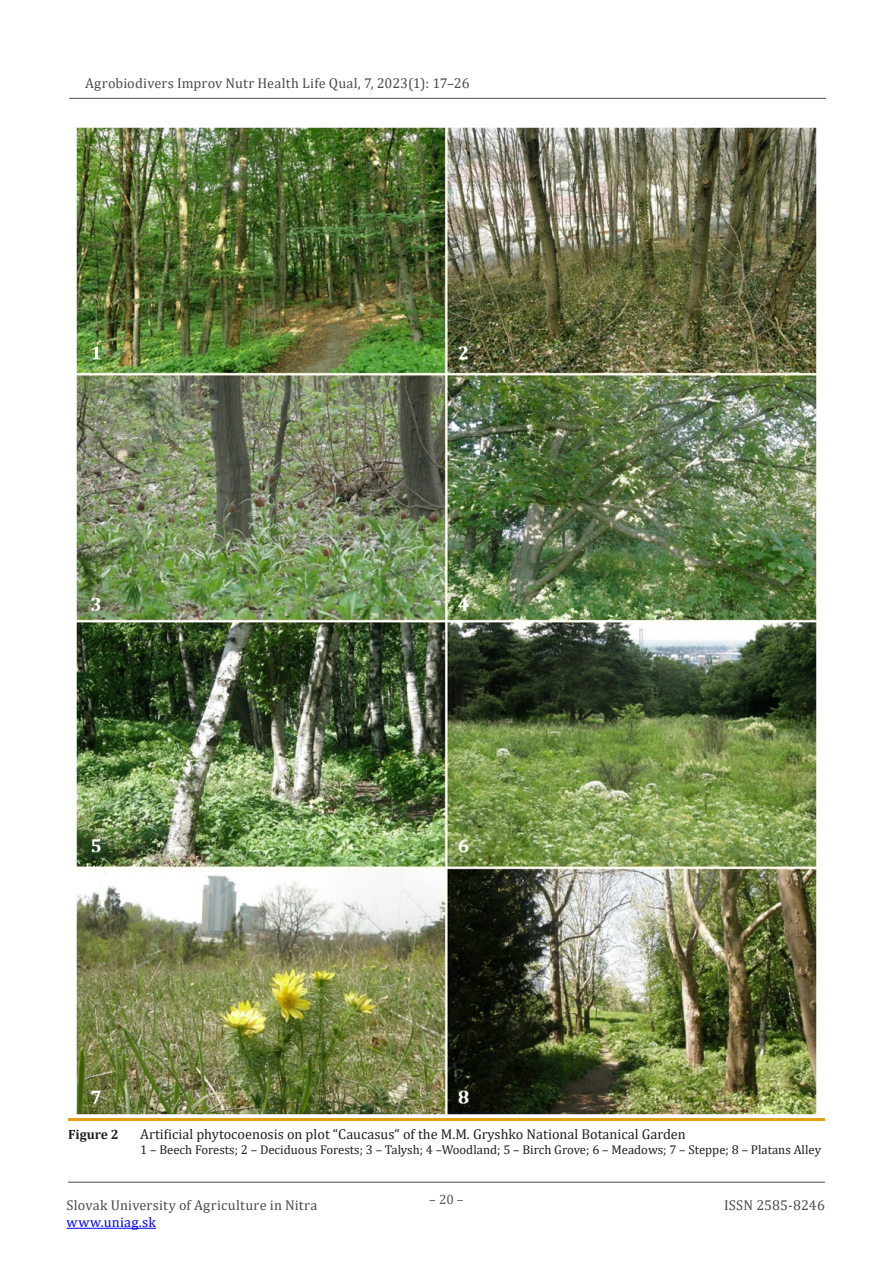
<style>
.page{position:relative;width:893px;height:1263px;background:#fff}
.page>*{position:absolute;margin:0;border:0;box-sizing:border-box;transform-origin:0 0}
.t1{font:14.25px "Cambria";letter-spacing:.01em;color:#4b4c4d}
.obrazok{font:14.25px "Cambria";color:#231f20}
.t2{font:14.25px "Cambria";letter-spacing:.02em;color:#00f}
.obrazok-2{font:700 13.5px "Cambria";color:#231f20}
.t3{font:13.5px "Cambria";color:#57585a}
.obrazok_poznamky{font:12.75px "Cambria";color:#231f20}
</style>
<div class="page">
<hr style="left:67px;top:1228px;width:89px;height:1px;background:#00f">
<hr style="left:69px;top:98px;width:757px;height:1px;background:#6c6d70">
<hr style="left:68px;top:1181px;width:757px;height:2px;background:#6c6d70">
<img style="left:76px;top:128px;width:741px;height:987px">
<hr style="left:68px;top:1118px;width:757px;height:3px;background:#e39f13">
<p class="t1" style="left:85px;top:74px;width:386px">Agrobiodivers Improv Nutr Health Life Qual, 7, 2023(1): 17–26</p>
<p class="obrazok-2" style="left:68px;top:1124px;width:52px">Figure 2</p>
<p class="obrazok" style="left:140px;top:1125px;width:547px">Artificial phytocoenosis on plot “Caucasus“ of the M.M. Gryshko National Botanical Garden</p>
<p class="obrazok_poznamky" style="left:140px;top:1142px;width:682px">1 – Beech Forests; 2 – Deciduous Forests; 3 – Talysh; 4 –Woodland; 5 – Birch Grove; 6 – Meadows; 7 – Steppe; 8 – Platans Alley</p>
<p class="t1" style="left:67px;top:1197px;width:252px">Slovak University of Agriculture in Nitra</p>
<p class="t2" style="left:67px;top:1214px;width:91px">www.uniag.sk</p>
<p class="t3" style="left:429px;top:1192px;width:36px">– 20 –</p>
<p class="t1" style="left:724px;top:1197px;width:102px">ISSN 2585-8246</p>
</div>
